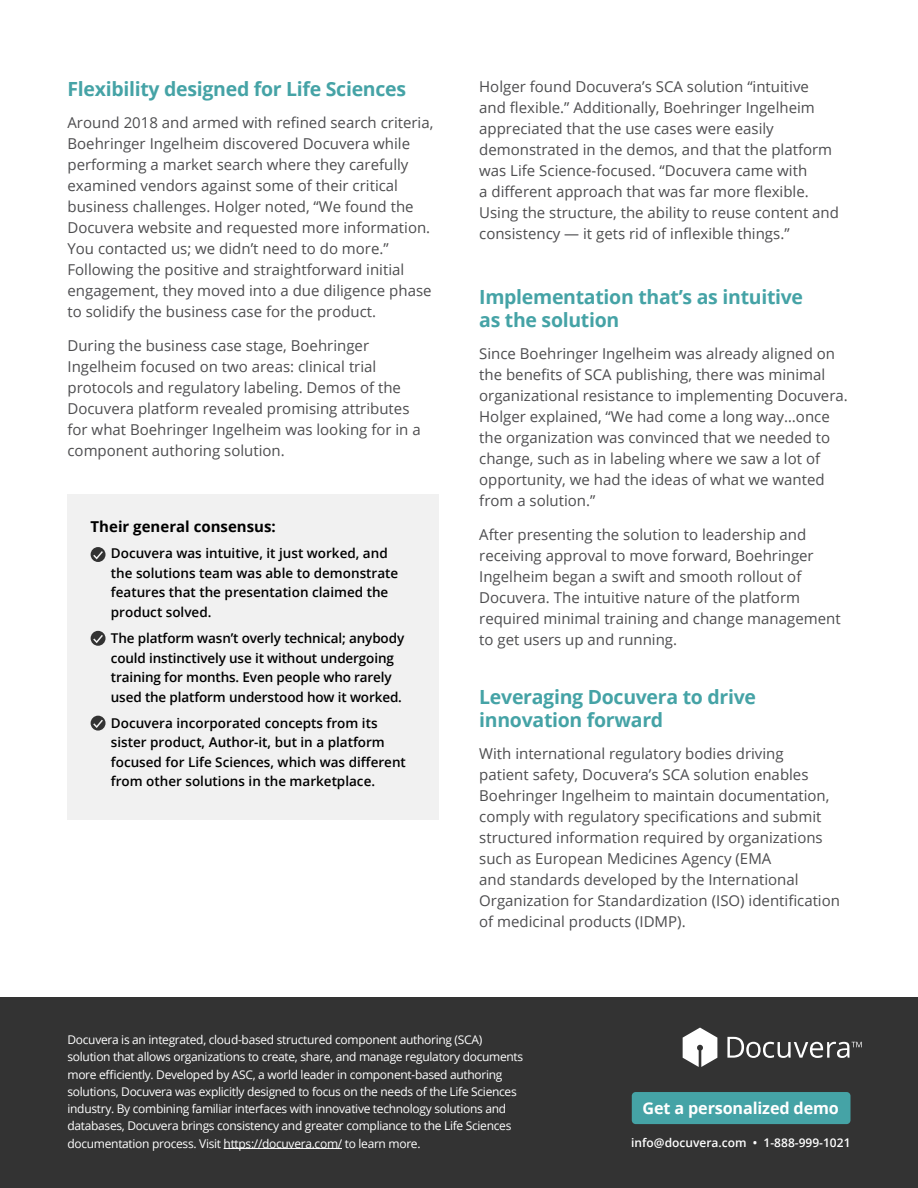
<style>
.page{position:relative;width:918px;height:1188px;background:#fff}
.page>*{position:absolute;margin:0;border:0;box-sizing:border-box;transform-origin:0 0}
.t1{font:700 19.5px/23.4px "Open Sans";letter-spacing:-.015em;color:#45a3a6}
.t2{font:700 16.2px "Open Sans";letter-spacing:-.01em;color:#fff}
.t3{font:15px/21px "Open Sans";color:#4d4d4f}
.t4{font:700 15px "Open Sans";color:#000}
.t5{font:600 13.5px/19.5px "Open Sans";color:#000}
.t6{font:12px/17.2px "Open Sans";letter-spacing:-.025em;color:#fff}
.t7{font:600 12px "Open Sans";color:#fff}
</style>
<div class="page">
<div style="left:68px;top:494px;width:371px;height:326px;background:#f1f1f1"></div>
<div style="left:0;top:998px;width:918px;height:190px;background:#333"></div>
<svg style="left:683px;top:1028px;width:34px;height:39px"></svg>
<svg style="left:727px;top:1037px;width:135px;height:21px"></svg>
<hr style="left:224px;top:1148px;width:118px;height:1px;background:#fff">
<div style="left:632px;top:1092px;width:218px;height:32px;background:#45a3a6;border-radius:4px"></div>
<svg style="left:91px;top:547px;width:15px;height:15px"></svg>
<svg style="left:92px;top:549px;width:13px;height:12px"></svg>
<svg style="left:91px;top:631px;width:15px;height:15px"></svg>
<svg style="left:92px;top:633px;width:13px;height:11px"></svg>
<svg style="left:91px;top:716px;width:15px;height:15px"></svg>
<svg style="left:92px;top:718px;width:13px;height:11px"></svg>
<h1 class="t1" style="left:68px;top:77px;width:340px">Flexibility designed for Life Sciences</h1>
<p class="t3" style="left:68px;top:111px;width:367px">Around 2018 and armed with refined search criteria, Boehringer Ingelheim discovered Docuvera while performing a market search where they carefully examined vendors against some of their critical business challenges. Holger noted, “We found the Docuvera website and requested more information.<br>You contacted us; we didn’t need to do more.” Following the positive and straightforward initial engagement, they moved into a due diligence phase to solidify the business case for the product.</p>
<p class="t3" style="left:68px;top:335px;width:355px">During the business case stage, Boehringer Ingelheim focused on two areas: clinical trial protocols and regulatory labeling. Demos of the Docuvera platform revealed promising attributes for what Boehringer Ingelheim was looking for in a component authoring solution.</p>
<p class="t4" style="left:91px;top:516px;width:187px">Their general consensus:</p>
<p class="t5" style="left:111px;top:543px;width:289px">Docuvera was intuitive, it just worked, and the solutions team was able to demonstrate features that the presentation claimed the product solved.</p>
<p class="t5" style="left:111px;top:628px;width:295px">The platform wasn’t overly technical; anybody could instinctively use it without undergoing training for months. Even people who rarely used the platform understood how it worked.</p>
<p class="t5" style="left:111px;top:713px;width:297px">Docuvera incorporated concepts from its sister product, Author-it, but in a platform focused for Life Sciences, which was different from other solutions in the marketplace.</p>
<p class="t3" style="left:479px;top:76px;width:361px">Holger found Docuvera’s SCA solution “intuitive and flexible.” Additionally, Boehringer Ingelheim appreciated that the use cases were easily demonstrated in the demos, and that the platform was Life Science-focused. “Docuvera came with<br>a different approach that was far more flexible.<br>Using the structure, the ability to reuse content and consistency — it gets rid of inflexible things.”</p>
<h1 class="t1" style="left:479px;top:284px;width:325px">Implementation that’s as intuitive as the solution</h1>
<p class="t3" style="left:479px;top:342px;width:370px">Since Boehringer Ingelheim was already aligned on the benefits of SCA publishing, there was minimal organizational resistance to implementing Docuvera.<br>Holger explained, “We had come a long way…once the organization was convinced that we needed to change, such as in labeling where we saw a lot of opportunity, we had the ideas of what we wanted from a solution.”</p>
<p class="t3" style="left:479px;top:524px;width:363px">After presenting the solution to leadership and receiving approval to move forward, Boehringer Ingelheim began a swift and smooth rollout of Docuvera. The intuitive nature of the platform required minimal training and change management to get users up and running.</p>
<h1 class="t1" style="left:479px;top:684px;width:278px">Leveraging Docuvera to drive innovation forward</h1>
<p class="t3" style="left:479px;top:743px;width:362px">With international regulatory bodies driving<br>patient safety, Docuvera’s SCA solution enables Boehringer Ingelheim to maintain documentation, comply with regulatory specifications and submit structured information required by organizations such as European Medicines Agency (EMA<br>and standards developed by the International Organization for Standardization (ISO) identification of medicinal products (IDMP).</p>
<p class="t6" style="left:68px;top:1031px;width:457px">Docuvera is an integrated, cloud-based structured component authoring (SCA) solution that allows organizations to create, share, and manage regulatory documents more efficiently. Developed by ASC, a world leader in component-based authoring solutions, Docuvera was explicitly designed to focus on the needs of the Life Sciences industry. By combining familiar interfaces with innovative technology solutions and databases, Docuvera brings consistency and greater compliance to the Life Sciences documentation process. Visit https://docuvera.com/ to learn more.</p>
<p class="t2" style="left:643px;top:1096px;width:198px">Get a personalized demo</p>
<p class="t7" style="left:631px;top:1134px;width:221px">info@docuvera.com • 1-888-999-1021</p>
</div>
